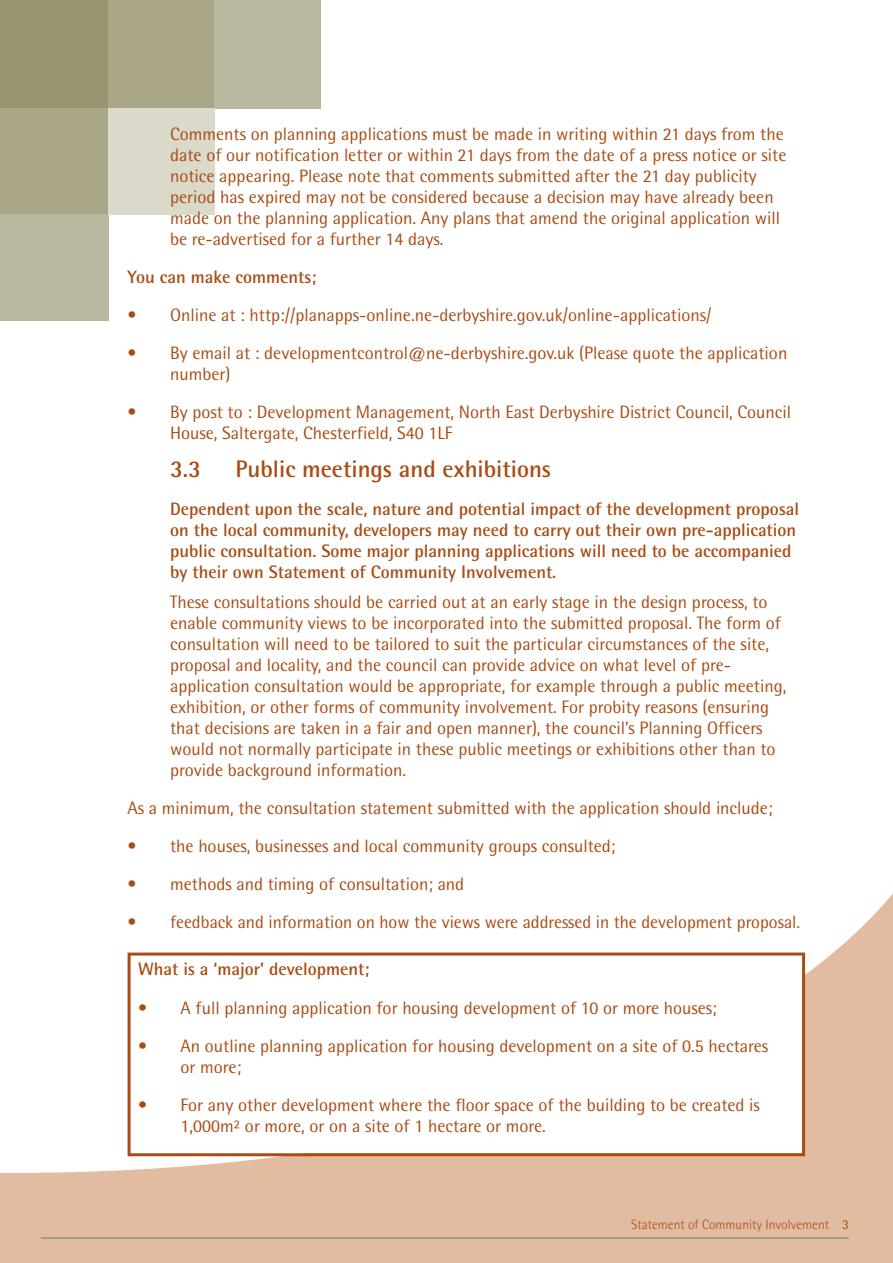
<style>
.page{position:relative;width:893px;height:1263px;background:#fff}
.page>*{position:absolute;margin:0;border:0;box-sizing:border-box;transform-origin:0 0}
.t1{font:700 24px "Rotis Semi Sans";color:#a84c13}
.t2{font:18px/21px "Rotis Semi Sans";color:#a84c13}
.t3{font:700 18px/21px "Rotis Semi Sans";color:#a84c13}
.t4{font:300 13.5px "Rotis Semi Sans";color:#a84c13}
.s1{font-weight:400}
</style>
<div class="page">
<hr style="left:41px;top:1237px;width:808px;height:2px;background:#98946f">
<div style="left:0;top:0;width:108px;height:108px;background:#98946f"></div>
<div style="left:0;top:108px;width:108px;height:107px;background:#a9a687"></div>
<div style="left:108px;top:0;width:107px;height:108px;background:#a9a687"></div>
<div style="left:0;top:215px;width:108px;height:106px;background:#bbb8a0"></div>
<div style="left:215px;top:0;width:106px;height:108px;background:#bbb8a0"></div>
<div style="left:108px;top:108px;width:107px;height:107px;background:#dad9ca"></div>
<div style="left:128px;top:952px;width:677px;height:204px;border:3px solid #a84c13"></div>
<p class="t2" style="left:170px;top:125px;width:618px">Comments on planning applications must be made in writing within 21 days from the date of our notification letter or within 21 days from the date of a press notice or site notice appearing. Please note that comments submitted after the 21 day publicity period has expired may not be considered because a decision may have already been made on the planning application. Any plans that amend the original application will be re-advertised for a further 14 days.</p>
<p class="t3" style="left:128px;top:268px;width:190px">You can make comments;</p>
<p class="t2" style="left:128px;top:306px;width:585px">• Online at : http://planapps-online.ne-derbyshire.gov.uk/online-applications/</p>
<p class="t2" style="left:170px;top:344px;width:619px;text-indent:-43px">• By email at : developmentcontrol@ne-derbyshire.gov.uk (Please quote the application number)</p>
<p class="t2" style="left:170px;top:403px;width:623px;text-indent:-43px">• By post to : Development Management, North East Derbyshire District Council, Council<br>House, Saltergate, Chesterfield, S40 1LF</p>
<h1 class="t1" style="left:170px;top:460px;width:33px">3.3</h1>
<h1 class="t1" style="left:236px;top:460px;width:317px">Public meetings and exhibitions</h1>
<p class="t3" style="left:170px;top:500px;width:630px">Dependent upon the scale, nature and potential impact of the development proposal on the local community, developers may need to carry out their own pre-application public consultation. Some major planning applications will need to be accompanied by their own Statement of Community Involvement.</p>
<p class="t2" style="left:170px;top:593px;width:618px">These consultations should be carried out at an early stage in the design process, to enable community views to be incorporated into the submitted proposal. The form of consultation will need to be tailored to suit the particular circumstances of the site, proposal and locality, and the council can provide advice on what level of pre&shy;application consultation would be appropriate, for example through a public meeting, exhibition, or other forms of community involvement. For probity reasons (ensuring that decisions are taken in a fair and open manner), the council’s Planning Officers would not normally participate in these public meetings or exhibitions other than to provide background information.</p>
<p class="t2" style="left:128px;top:799px;width:647px">As a minimum, the consultation statement submitted with the application should include;</p>
<p class="t2" style="left:128px;top:837px;width:490px">• the houses, businesses and local community groups consulted;</p>
<p class="t2" style="left:128px;top:875px;width:338px">• methods and timing of consultation; and</p>
<p class="t2" style="left:128px;top:913px;width:674px">• feedback and information on how the views were addressed in the development proposal.</p>
<p class="t3" style="left:138px;top:961px;width:233px">What is a ‘major’ development;</p>
<p class="t2" style="left:138px;top:999px;width:580px">• A full planning application for housing development of 10 or more houses;</p>
<p class="t2" style="left:181px;top:1037px;width:589px;text-indent:-43px">• An outline planning application for housing development on a site of 0.5 hectares or more;</p>
<p class="t2" style="left:181px;top:1096px;width:581px;text-indent:-43px">• For any other development where the floor space of the building to be created is<br>1,000m² or more, or on a site of 1 hectare or more.</p>
<p class="t4" style="left:631px;top:1219px;width:219px">Statement of Community Involvement <span class="s1">3</span></p>
</div>
